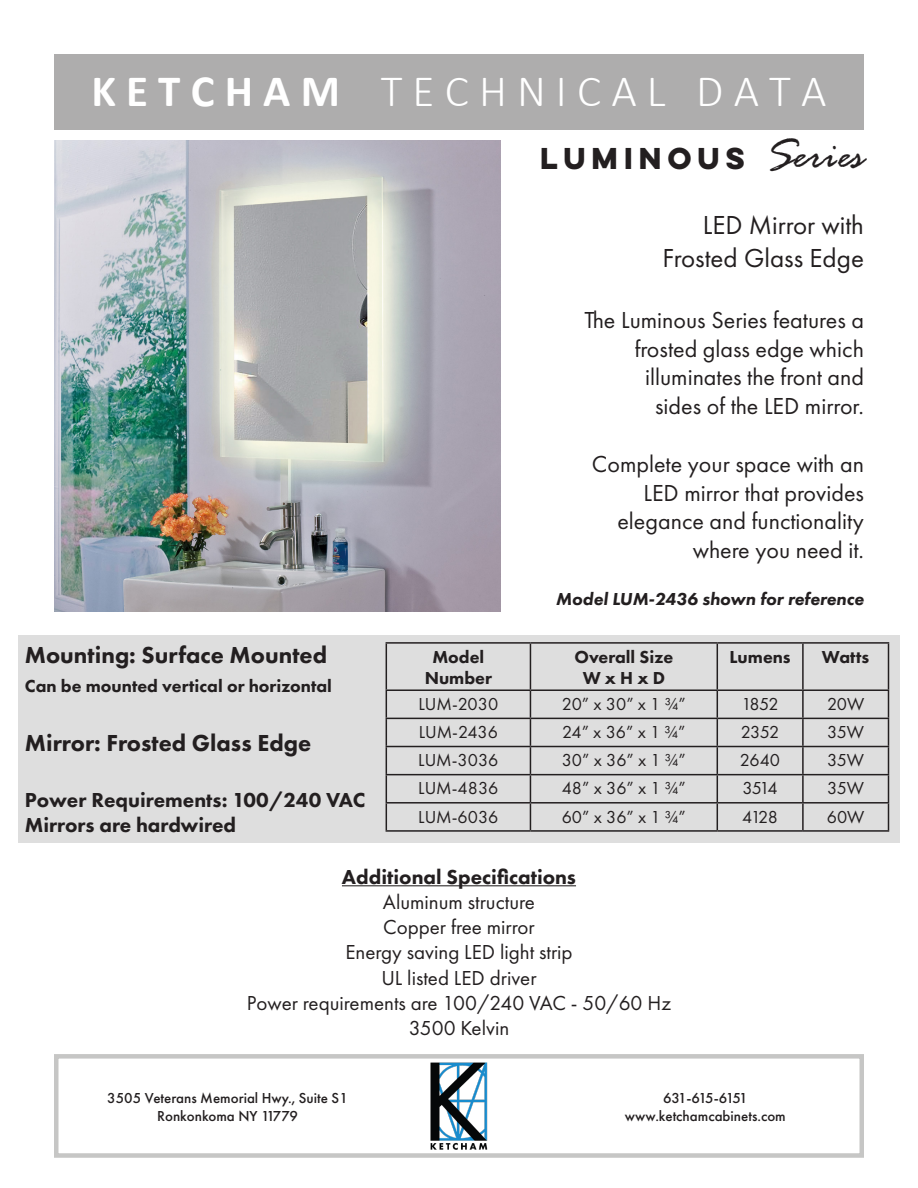
<style>
.page{position:relative;width:918px;height:1188px;background:#fff}
.page>*{position:absolute;margin:0;border:0;box-sizing:border-box;transform-origin:0 0}
.t1{font:300 45px "Calibri";color:#fff}
.t2{font:27px "Futura PT";color:#231f20}
.t3{font:700 27px "Lulo Clean One";color:#231f20}
.t4{font:24px "Futura PT";color:#231f20}
.t5{font:800 24px "Futura PT";color:#231f20}
.t6{font:21px "Futura PT";color:#231f20}
.t7{font:800 21px "Futura PT";color:#231f20}
.t8{font:18px "Futura PT";color:#231f20}
.t9{font:800 18px "Futura PT";color:#231f20}
.t10{font:italic 800 18px "Futura PT";color:#231f20}
.t11{font:500 15px/18px "Futura PT";color:#231f20;text-align:center}
.s1{font-weight:700}
.s2{font-family:"Rage";font-weight:400;font-style:italic;font-size:45px}
</style>
<div class="page">
<div style="left:54px;top:1054px;width:810px;height:104px;border:4px solid #c6c6c5"></div>
<img style="left:430px;top:1062px;width:58px;height:88px">
<div style="left:54px;top:54px;width:810px;height:76px;background:#aeadad"></div>
<img style="left:54px;top:140px;width:446px;height:472px">
<hr style="left:342px;top:885px;width:234px;height:1px;background:#231f20">
<div style="left:18px;top:635px;width:882px;height:208px;background:#dedede"></div>
<hr style="left:386px;top:642px;width:144px;height:2px;background:#231f20">
<hr style="left:386px;top:644px;width:1px;height:45px;background:#231f20">
<hr style="left:530px;top:642px;width:187px;height:2px;background:#231f20">
<hr style="left:530px;top:644px;width:1px;height:45px;background:#231f20">
<hr style="left:717px;top:642px;width:86px;height:2px;background:#231f20">
<hr style="left:717px;top:644px;width:1px;height:45px;background:#231f20">
<hr style="left:803px;top:642px;width:86px;height:2px;background:#231f20">
<hr style="left:802px;top:644px;width:2px;height:45px;background:#231f20">
<hr style="left:888px;top:644px;width:1px;height:45px;background:#231f20">
<hr style="left:386px;top:689px;width:144px;height:2px;background:#231f20">
<hr style="left:530px;top:689px;width:187px;height:2px;background:#231f20">
<hr style="left:717px;top:689px;width:86px;height:2px;background:#231f20">
<hr style="left:803px;top:689px;width:86px;height:2px;background:#231f20">
<hr style="left:802px;top:691px;width:2px;height:27px;background:#231f20">
<hr style="left:386px;top:718px;width:144px;height:1px;background:#231f20">
<hr style="left:530px;top:718px;width:187px;height:1px;background:#231f20">
<hr style="left:717px;top:718px;width:86px;height:1px;background:#231f20">
<hr style="left:803px;top:718px;width:86px;height:1px;background:#231f20">
<hr style="left:802px;top:719px;width:2px;height:27px;background:#231f20">
<hr style="left:386px;top:746px;width:144px;height:1px;background:#231f20">
<hr style="left:530px;top:746px;width:187px;height:1px;background:#231f20">
<hr style="left:717px;top:746px;width:86px;height:1px;background:#231f20">
<hr style="left:803px;top:746px;width:86px;height:1px;background:#231f20">
<hr style="left:802px;top:747px;width:2px;height:27px;background:#231f20">
<hr style="left:386px;top:774px;width:144px;height:1px;background:#231f20">
<hr style="left:530px;top:774px;width:187px;height:1px;background:#231f20">
<hr style="left:717px;top:774px;width:86px;height:1px;background:#231f20">
<hr style="left:803px;top:774px;width:86px;height:1px;background:#231f20">
<hr style="left:802px;top:775px;width:2px;height:27px;background:#231f20">
<hr style="left:386px;top:802px;width:144px;height:2px;background:#231f20">
<svg style="left:386px;top:691px;width:1px;height:139px"></svg>
<hr style="left:530px;top:802px;width:187px;height:2px;background:#231f20">
<svg style="left:530px;top:691px;width:1px;height:139px"></svg>
<hr style="left:717px;top:802px;width:86px;height:2px;background:#231f20">
<svg style="left:717px;top:691px;width:1px;height:139px"></svg>
<hr style="left:803px;top:802px;width:86px;height:2px;background:#231f20">
<hr style="left:802px;top:804px;width:2px;height:26px;background:#231f20">
<svg style="left:888px;top:691px;width:1px;height:139px"></svg>
<hr style="left:386px;top:830px;width:144px;height:2px;background:#231f20">
<hr style="left:530px;top:830px;width:187px;height:2px;background:#231f20">
<hr style="left:717px;top:830px;width:86px;height:2px;background:#231f20">
<hr style="left:803px;top:830px;width:86px;height:2px;background:#231f20">
<p class="t1" style="left:91px;top:63px;width:737px"><span class="s1">K E T C H A M</span> T E C H N I C A L D A T A</p>
<p class="t3" style="left:540px;top:138px;width:325px">LUMINOUS <span class="s2">Series</span></p>
<p class="t5" style="left:25px;top:640px;width:304px">Mounting: Surface Mounted</p>
<p class="t9" style="left:25px;top:674px;width:309px">Can be mounted vertical or horizontal</p>
<p class="t5" style="left:25px;top:728px;width:288px">Mirror: Frosted Glass Edge</p>
<p class="t7" style="left:25px;top:787px;width:342px">Power Requirements: 100/240 VAC</p>
<p class="t7" style="left:25px;top:812px;width:213px">Mirrors are hardwired</p>
<p class="t9" style="left:432px;top:645px;width:54px">Model</p>
<p class="t9" style="left:425px;top:667px;width:69px">Number</p>
<p class="t2" style="left:703px;top:209px;width:163px">LED Mirror with</p>
<p class="t2" style="left:663px;top:242px;width:203px">Frosted Glass Edge</p>
<p class="t4" style="left:584px;top:306px;width:281px">The Luminous Series features a</p>
<p class="t4" style="left:635px;top:334px;width:231px">frosted glass edge which</p>
<p class="t4" style="left:645px;top:363px;width:220px">illuminates the front and</p>
<p class="t4" style="left:655px;top:392px;width:210px">sides of the LED mirror.</p>
<p class="t4" style="left:592px;top:450px;width:274px">Complete your space with an</p>
<p class="t4" style="left:643px;top:478px;width:222px">LED mirror that provides</p>
<p class="t4" style="left:617px;top:507px;width:248px">elegance and functionality</p>
<p class="t4" style="left:693px;top:536px;width:173px">where you need it.</p>
<p class="t10" style="left:556px;top:588px;width:310px">Model LUM-2436 shown for reference</p>
<p class="t9" style="left:574px;top:645px;width:100px">Overall Size</p>
<p class="t9" style="left:583px;top:667px;width:84px">W x H x D</p>
<p class="t9" style="left:730px;top:645px;width:63px">Lumens</p>
<p class="t9" style="left:822px;top:645px;width:49px">Watts</p>
<p class="t8" style="left:418px;top:693px;width:81px">LUM-2030</p>
<p class="t8" style="left:562px;top:693px;width:125px">20” x 30” x 1 3/4”</p>
<p class="t8" style="left:742px;top:693px;width:39px">1852</p>
<p class="t8" style="left:827px;top:693px;width:39px">20W</p>
<p class="t8" style="left:419px;top:721px;width:81px">LUM-2436</p>
<p class="t8" style="left:562px;top:721px;width:125px">24” x 36” x 1 3/4”</p>
<p class="t8" style="left:741px;top:721px;width:40px">2352</p>
<p class="t8" style="left:827px;top:721px;width:39px">35W</p>
<p class="t8" style="left:418px;top:750px;width:82px">LUM-3036</p>
<p class="t8" style="left:562px;top:750px;width:126px">30” x 36” x 1 3/4”</p>
<p class="t8" style="left:740px;top:750px;width:42px">2640</p>
<p class="t8" style="left:827px;top:750px;width:39px">35W</p>
<p class="t8" style="left:418px;top:778px;width:82px">LUM-4836</p>
<p class="t8" style="left:562px;top:778px;width:126px">48” x 36” x 1 3/4”</p>
<p class="t8" style="left:742px;top:778px;width:37px">3514</p>
<p class="t8" style="left:827px;top:778px;width:39px">35W</p>
<p class="t8" style="left:418px;top:806px;width:82px">LUM-6036</p>
<p class="t8" style="left:562px;top:806px;width:126px">60” x 36” x 1 3/4”</p>
<p class="t8" style="left:742px;top:806px;width:37px">4128</p>
<p class="t8" style="left:827px;top:806px;width:39px">60W</p>
<p class="t7" style="left:342px;top:864px;width:236px">Additional Specifications</p>
<p class="t6" style="left:383px;top:889px;width:154px">Aluminum structure</p>
<p class="t6" style="left:383px;top:915px;width:153px">Copper free mirror</p>
<p class="t6" style="left:345px;top:940px;width:229px">Energy saving LED light strip</p>
<p class="t6" style="left:381px;top:965px;width:157px">UL listed LED driver</p>
<p class="t6" style="left:247px;top:990px;width:426px">Power requirements are 100/240 VAC - 50/60 Hz</p>
<p class="t6" style="left:409px;top:1015px;width:102px">3500 Kelvin</p>
<p class="t11" style="left:107px;top:1089px;width:242px">3505 Veterans Memorial Hwy., Suite S1<br>Ronkonkoma NY 11779</p>
<p class="t11" style="left:625px;top:1089px;width:162px">631-615-6151 www.ketchamcabinets.com</p>
</div>
